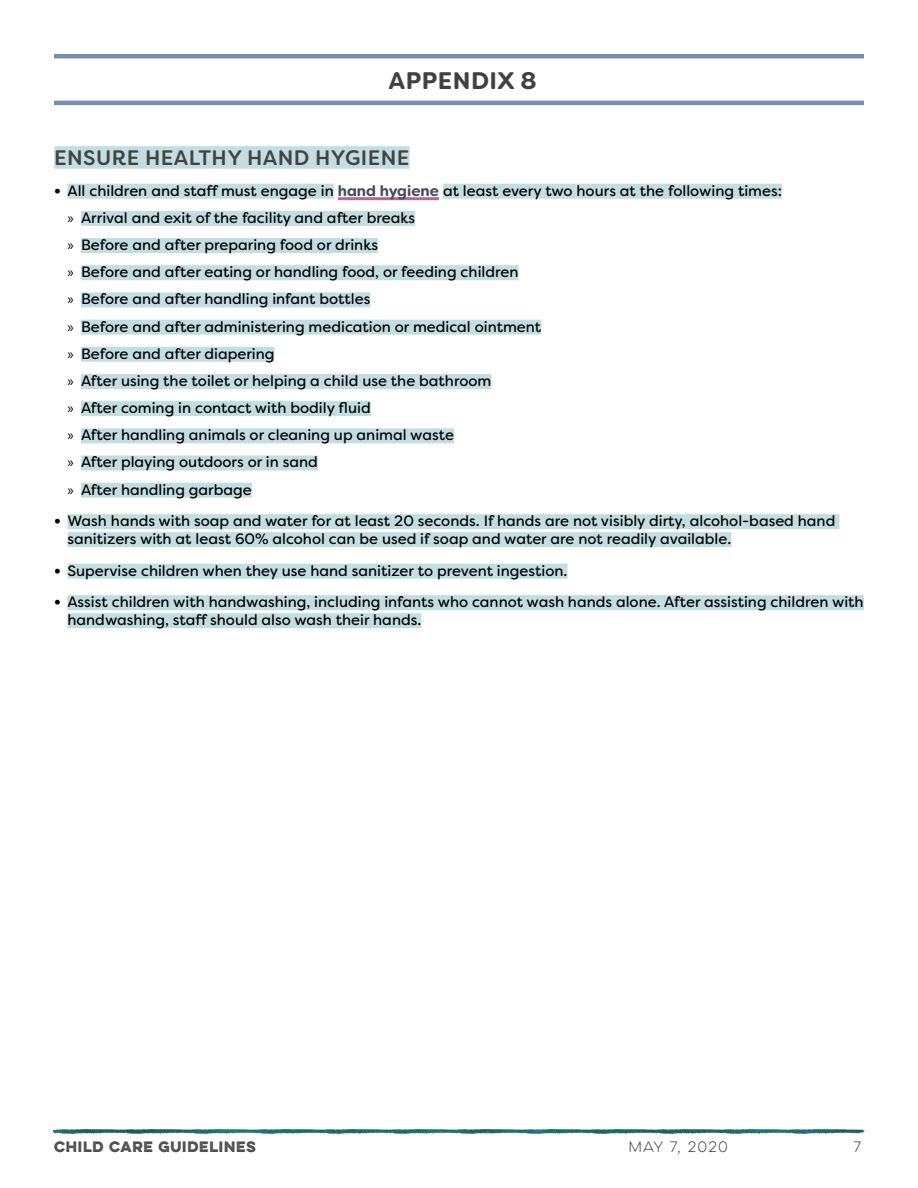
<style>
.page{position:relative;width:918px;height:1188px;background:#fff}
.page>*{position:absolute;margin:0;border:0;box-sizing:border-box;transform-origin:0 0}
.t1{font:700 24px "Filson Soft";letter-spacing:.02em;color:#414042}
.Subhead{font:500 21px "Filson Soft";letter-spacing:.02em;color:#434343}
.t2{font:15px/18px "Filson Soft";color:#000}
.t3{font:700 13.5px "Lulo One";letter-spacing:-.17em;color:#4d4d4f}
.t4{font:13.5px "Lulo One";letter-spacing:-.12em;color:#414042}
.s1{font-family:"Lulo One";font-weight:700}
.s2{font-weight:700;color:#474a59}
.s3{font-family:"Myriad Pro"}
</style>
<div class="page">
<img style="left:54px;top:1129px;width:810px;height:5px">
<hr style="left:54px;top:54px;width:810px;height:4px;background:#758fb1">
<hr style="left:54px;top:101px;width:810px;height:4px;background:#758fb1">
<div style="left:54px;top:146px;width:356px;height:23px;background:#c2dee1"></div>
<div style="left:68px;top:184px;width:266px;height:15px;background:#c2dee1"></div>
<hr style="left:338px;top:197px;width:101px;height:3px;background:#b167a0">
<div style="left:443px;top:184px;width:339px;height:15px;background:#c2dee1"></div>
<div style="left:81px;top:211px;width:334px;height:15px;background:#c2dee1"></div>
<div style="left:81px;top:238px;width:297px;height:15px;background:#c2dee1"></div>
<div style="left:81px;top:265px;width:438px;height:15px;background:#c2dee1"></div>
<div style="left:81px;top:292px;width:289px;height:15px;background:#c2dee1"></div>
<div style="left:81px;top:320px;width:460px;height:15px;background:#c2dee1"></div>
<div style="left:81px;top:347px;width:194px;height:15px;background:#c2dee1"></div>
<div style="left:81px;top:374px;width:410px;height:15px;background:#c2dee1"></div>
<div style="left:81px;top:401px;width:290px;height:15px;background:#c2dee1"></div>
<div style="left:81px;top:428px;width:373px;height:15px;background:#c2dee1"></div>
<div style="left:81px;top:455px;width:237px;height:15px;background:#c2dee1"></div>
<div style="left:81px;top:483px;width:171px;height:15px;background:#c2dee1"></div>
<div style="left:68px;top:514px;width:771px;height:15px;background:#c2dee1"></div>
<div style="left:68px;top:532px;width:663px;height:15px;background:#c2dee1"></div>
<div style="left:68px;top:564px;width:500px;height:15px;background:#c2dee1"></div>
<div style="left:68px;top:595px;width:796px;height:15px;background:#c2dee1"></div>
<div style="left:68px;top:613px;width:353px;height:15px;background:#c2dee1"></div>
<p class="t1" style="left:388px;top:65px;width:150px">APPENDIX 8</p>
<p class="Subhead" style="left:54px;top:144px;width:357px">ENSURE HEALTHY HAND HYGIENE</p>
<p class="t2" style="left:54px;top:181px;width:730px"><span class="s1">•</span> All children and staff must engage in <span class="s2">hand hygiene</span> at least every two hours at the following times:</p>
<p class="t2" style="left:68px;top:209px;width:349px"><span class="s3">»</span> Arrival and exit of the facility and after breaks</p>
<p class="t2" style="left:68px;top:236px;width:312px"><span class="s3">»</span> Before and after preparing food or drinks</p>
<p class="t2" style="left:68px;top:263px;width:453px"><span class="s3">»</span> Before and after eating or handling food, or feeding children</p>
<p class="t2" style="left:68px;top:290px;width:304px"><span class="s3">»</span> Before and after handling infant bottles</p>
<p class="t2" style="left:68px;top:317px;width:475px"><span class="s3">»</span> Before and after administering medication or medical ointment</p>
<p class="t2" style="left:68px;top:344px;width:209px"><span class="s3">»</span> Before and after diapering</p>
<p class="t2" style="left:68px;top:372px;width:425px"><span class="s3">»</span> After using the toilet or helping a child use the bathroom</p>
<p class="t2" style="left:68px;top:399px;width:305px"><span class="s3">»</span> After coming in contact with bodily fluid</p>
<p class="t2" style="left:68px;top:426px;width:388px"><span class="s3">»</span> After handling animals or cleaning up animal waste</p>
<p class="t2" style="left:68px;top:453px;width:252px"><span class="s3">»</span> After playing outdoors or in sand</p>
<p class="t2" style="left:68px;top:480px;width:186px"><span class="s3">»</span> After handling garbage</p>
<p class="t2" style="left:68px;top:512px;width:769px;text-indent:-14px"><span class="s1">•</span> Wash hands with soap and water for at least 20 seconds. If hands are not visibly dirty, alcohol-based hand sanitizers with at least 60% alcohol can be used if soap and water are not readily available.</p>
<p class="t2" style="left:54px;top:561px;width:515px"><span class="s1">•</span> Supervise children when they use hand sanitizer to prevent ingestion.</p>
<p class="t2" style="left:68px;top:593px;width:798px;text-indent:-14px"><span class="s1">•</span> Assist children with handwashing, including infants who cannot wash hands alone. After assisting children with handwashing, staff should also wash their hands.</p>
<p class="t3" style="left:54px;top:1137px;width:206px">CHILD CARE GUIDELINES</p>
<p class="t4" style="left:628px;top:1138px;width:104px">May 7, 2020</p>
<p class="t4" style="left:853px;top:1138px;width:12px">7</p>
</div>
